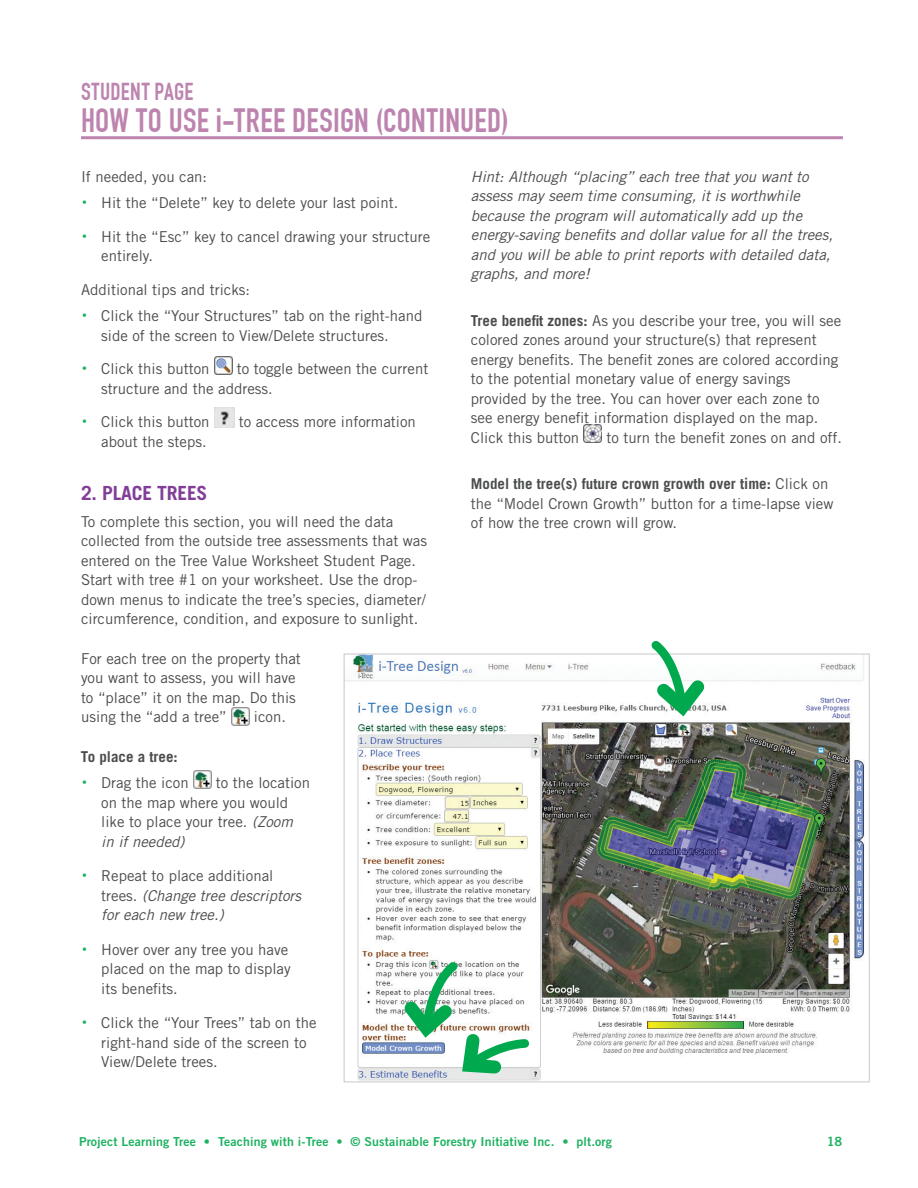
<style>
.page{position:relative;width:918px;height:1188px;background:#fff}
.page>*{position:absolute;margin:0;border:0;box-sizing:border-box;transform-origin:0 0}
.t1{font:700 33px "DIN Condensed";letter-spacing:.01em;color:#bc84af}
.t2{font:700 24px "DIN Condensed";letter-spacing:.015em;color:#bc84af}
.t3{font:700 19.5px "Trade Gothic";letter-spacing:-.01em;color:#813e97}
.t4{font:15px/19.5px "Trade Gothic";color:#4b4c4d}
.t5{font:italic 15px/19.5px "Trade Gothic";color:#4b4c4d}
.t6{font:700 15px/26.2px "Trade Gothic";color:#4b4c4d}
.t7{font:12.75px "Trade Gothic Bold Two";color:#1eb261}
.t8{font:12.3px "Trade Gothic Bold Two";letter-spacing:.01em;color:#1eb261}
.s1{font-family:"Trade Gothic Bold Two";font-size:22.5px;color:#1eb261}
.s2{font-weight:700}
.s3{font-family:"Trade Gothic Bold Two";font-weight:400;font-size:22.5px;color:#1eb261}
.s4{font-weight:400}
.s5{font-style:italic}
.s6{font-family:"Trade Gothic Bold Two";font-style:normal;font-size:22.5px;color:#1eb261}
.s7{font-style:normal}
</style>
<div class="page">
<hr style="left:81px;top:136px;width:762px;height:3px;background:#bc84af">
<img style="left:214px;top:356px;width:18px;height:18px">
<img style="left:214px;top:408px;width:20px;height:19px">
<img style="left:231px;top:707px;width:18px;height:18px">
<img style="left:193px;top:770px;width:18px;height:18px">
<img style="left:584px;top:425px;width:18px;height:18px">
<img style="left:346px;top:656px;width:519px;height:424px">
<svg style="left:644px;top:641px;width:72px;height:85px"></svg>
<svg style="left:393px;top:954px;width:141px;height:127px"></svg>
<h2 class="t2" style="left:81px;top:78px;width:114px">STUDENT PAGE</h2>
<h1 class="t1" style="left:81px;top:101px;width:429px">HOW TO USE i-TREE DESIGN (CONTINUED)</h1>
<p class="t4" style="left:81px;top:163px;width:319px;line-height:26.2px">If needed, you can:<br><span class="s1">·</span> Hit the “Delete” key to delete your last point.</p>
<p class="t4" style="left:101px;top:226px;width:331px;text-indent:-20px"><span class="s1">·</span> Hit the “Esc” key to cancel drawing your structure entirely.</p>
<p class="t4" style="left:81px;top:276px;width:343px;line-height:26.2px">Additional tips and tricks:<br><span class="s1">·</span> Click the “Your Structures” tab on the right-hand</p>
<p class="t4" style="left:101px;top:325px;width:289px">side of the screen to View/Delete structures.</p>
<p class="t4" style="left:81px;top:359px;width:130px"><span class="s1">·</span> Click this button</p>
<p class="t5" style="left:471px;top:167px;width:364px">Hint: Although “placing” each tree that you want to assess may seem time consuming, it is worthwhile because the program will automatically add up the energy-saving benefits and dollar value for all the trees, and you will be able to print reports with detailed data, graphs, and more!</p>
<p class="t4" style="left:471px;top:311px;width:372px"><span class="s2">Tree benefit zones:</span> As you describe your tree, you will see colored zones around your structure(s) that represent energy benefits. The benefit zones are colored according to the potential monetary value of energy savings provided by the tree. You can hover over each zone to see energy benefit information displayed on the map.<br>Click this button</p>
<p class="t4" style="left:101px;top:359px;width:329px;text-indent:135px">to toggle between the current structure and the address.</p>
<p class="t4" style="left:81px;top:412px;width:130px"><span class="s1">·</span> Click this button</p>
<p class="t4" style="left:239px;top:412px;width:179px">to access more information</p>
<p class="t4" style="left:101px;top:431px;width:107px">about the steps.</p>
<h3 class="t3" style="left:81px;top:481px;width:128px">2. PLACE TREES</h3>
<p class="t4" style="left:81px;top:511px;width:348px">To complete this section, you will need the data collected from the outside tree assessments that was entered on the Tree Value Worksheet Student Page.<br>Start with tree #1 on your worksheet. Use the drop&shy;down menus to indicate the tree’s species, diameter/ circumference, condition, and exposure to sunlight.</p>
<p class="t4" style="left:81px;top:649px;width:221px">For each tree on the property that you want to assess, you will have to “place” it on the map. Do this using the “add a tree”</p>
<p class="t4" style="left:606px;top:428px;width:237px">to turn the benefit zones on and off.</p>
<p class="t4" style="left:471px;top:474px;width:364px"><span class="s2">Model the tree(s) future crown growth over time:</span> Click on the “Model Crown Growth” button for a time-lapse view of how the tree crown will grow.</p>
<p class="t4" style="left:254px;top:707px;width:34px">icon.</p>
<p class="t6" style="left:81px;top:743px;width:109px">To place a tree:<br><span class="s3">·</span> <span class="s4">Drag the icon</span></p>
<p class="t4" style="left:101px;top:773px;width:210px;text-indent:115px">to the location on the map where you would like to place your tree. <span class="s5">(Zoom<br>in if needed)</span></p>
<p class="t5" style="left:101px;top:866px;width:201px;text-indent:-20px"><span class="s6">·</span> <span class="s7">Repeat to place additional trees.</span> (Change tree descriptors for each new tree.)</p>
<p class="t4" style="left:101px;top:940px;width:191px;text-indent:-20px"><span class="s1">·</span> Hover over any tree you have placed on the map to display its benefits.</p>
<p class="t4" style="left:101px;top:1013px;width:217px;text-indent:-20px"><span class="s1">·</span> Click the “Your Trees” tab on the right-hand side of the screen to<br>View/Delete trees.</p>
<p class="t8" style="left:79px;top:1134px;width:534px">Project Learning Tree • Teaching with i-Tree • © Sustainable Forestry Initiative Inc. • plt.org</p>
<p class="t7" style="left:827px;top:1133px;width:17px">18</p>
</div>
